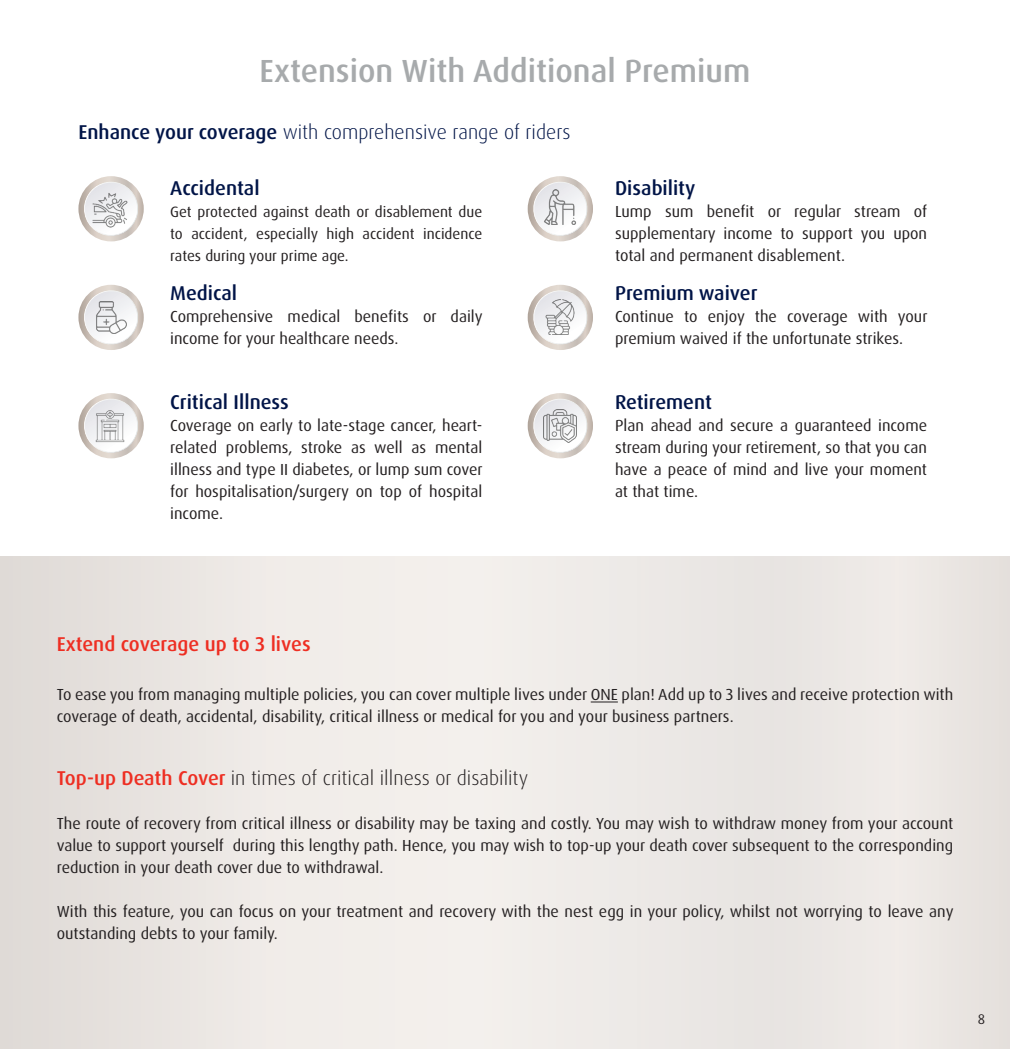
<style>
.page{position:relative;width:1010px;height:1049px;background:#fff}
.page>*{position:absolute;margin:0;border:0;box-sizing:border-box;transform-origin:0 0}
.t1{font:500 32px "Dax OT";color:#a7aaac}
.t2{font:500 20px "Dax OT";color:#001447}
.t3{font:300 20px "Dax OT";color:#231f20}
.t4{font:300 20px "Dax OT";color:#001447}
.t5{font:500 20px "Dax OT";color:#ee2e22}
.t6{font:16px/22px "Dax OT";color:#231f20}
.t7{font:15px/22px "Dax OT";color:#231f20;text-align:justify}
.t8{font:14px "Dax OT";color:#231f20}
.s1{font-weight:500}
.s2{font-weight:500;color:#ee2e22}
</style>
<div class="page">
<div style="left:0;top:557px;width:1009px;height:492px;background:#ede9e6"></div>
<svg style="left:527px;top:393px;width:66px;height:65px"></svg>
<svg style="left:530px;top:397px;width:59px;height:58px"></svg>
<svg style="left:527px;top:285px;width:66px;height:65px"></svg>
<svg style="left:530px;top:289px;width:59px;height:58px"></svg>
<svg style="left:527px;top:176px;width:66px;height:65px"></svg>
<svg style="left:530px;top:180px;width:59px;height:58px"></svg>
<svg style="left:78px;top:393px;width:66px;height:65px"></svg>
<svg style="left:81px;top:397px;width:60px;height:58px"></svg>
<svg style="left:78px;top:285px;width:66px;height:65px"></svg>
<svg style="left:81px;top:289px;width:60px;height:58px"></svg>
<svg style="left:590px;top:701px;width:27px;height:1px"></svg>
<img style="left:96px;top:301px;width:30px;height:33px">
<svg style="left:78px;top:176px;width:66px;height:65px"></svg>
<svg style="left:81px;top:180px;width:60px;height:58px"></svg>
<img style="left:94px;top:408px;width:34px;height:35px">
<img style="left:542px;top:190px;width:35px;height:35px">
<img style="left:542px;top:300px;width:35px;height:35px">
<img style="left:543px;top:409px;width:33px;height:33px">
<img style="left:93px;top:192px;width:35px;height:35px">
<h1 class="t1" style="left:259px;top:50px;width:492px">Extension With Additional Premium</h1>
<p class="t4" style="left:78px;top:119px;width:493px"><span class="s1">Enhance your coverage</span> with comprehensive range of riders</p>
<p class="t2" style="left:170px;top:175px;width:91px">Accidental</p>
<p class="t7" style="left:170px;top:201px;width:313px">Get protected against death or disablement due to accident, especially high accident incidence rates during your prime age.</p>
<p class="t2" style="left:170px;top:281px;width:68px">Medical</p>
<p class="t6" style="left:170px;top:306px;width:314px">Comprehensive medical benefits or daily income for your healthcare needs.</p>
<p class="t2" style="left:170px;top:389px;width:120px">Critical Illness</p>
<p class="t6" style="left:170px;top:414px;width:314px;text-align:justify">Coverage on early to late-stage cancer, heart&shy;related problems, stroke as well as mental illness and type II diabetes, or lump sum cover for hospitalisation/surgery on top of hospital income.</p>
<p class="t2" style="left:615px;top:175px;width:82px">Disability</p>
<p class="t6" style="left:615px;top:201px;width:313px;text-align:justify">Lump sum benefit or regular stream of supplementary income to support you upon total and permanent disablement.</p>
<p class="t2" style="left:615px;top:281px;width:144px">Premium waiver</p>
<p class="t6" style="left:615px;top:306px;width:314px">Continue to enjoy the coverage with your premium waived if the unfortunate strikes.</p>
<p class="t2" style="left:615px;top:389px;width:98px">Retirement</p>
<p class="t6" style="left:615px;top:414px;width:313px;text-align:justify">Plan ahead and secure a guaranteed income stream during your retirement, so that you can have a peace of mind and live your moment at that time.</p>
<p class="t5" style="left:57px;top:631px;width:255px">Extend coverage up to 3 lives</p>
<p class="t6" style="left:57px;top:684px;width:897px">To ease you from managing multiple policies, you can cover multiple lives under ONE plan! Add up to 3 lives and receive protection with coverage of death, accidental, disability, critical illness or medical for you and your business partners.</p>
<p class="t3" style="left:57px;top:766px;width:473px"><span class="s2">Top-up Death Cover</span> in times of critical illness or disability</p>
<p class="t6" style="left:57px;top:813px;width:897px;text-align:justify">The route of recovery from critical illness or disability may be taxing and costly. You may wish to withdraw money from your account value to support yourself during this lengthy path. Hence, you may wish to top-up your death cover subsequent to the corresponding reduction in your death cover due to withdrawal.</p>
<p class="t6" style="left:57px;top:901px;width:898px">With this feature, you can focus on your treatment and recovery with the nest egg in your policy, whilst not worrying to leave any outstanding debts to your family.</p>
<p class="t8" style="left:977px;top:1010px;width:9px">8</p>
</div>
